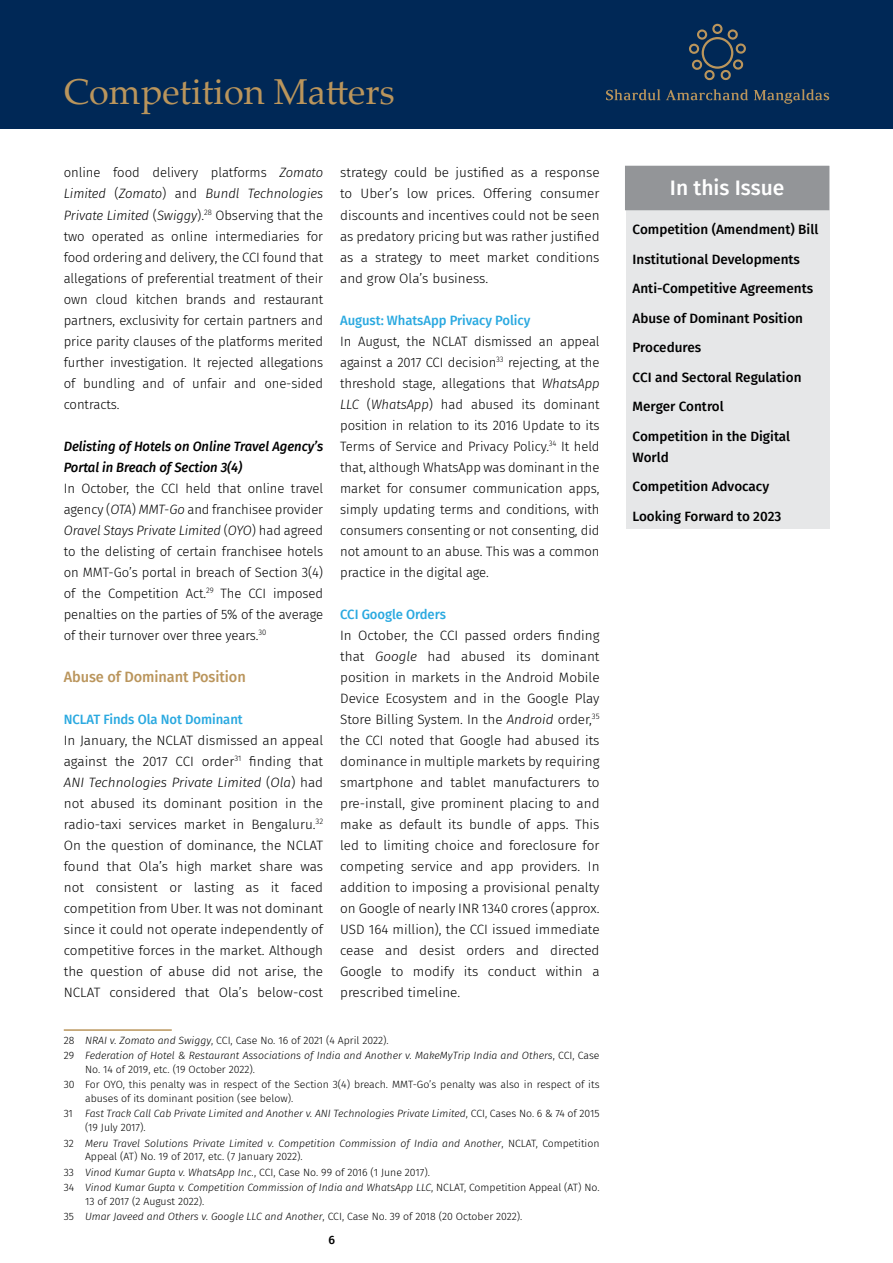
<style>
.page{position:relative;width:893px;height:1263px;background:#fff}
.page>*{position:absolute;margin:0;border:0;box-sizing:border-box;transform-origin:0 0}
.t1{font:36px "Palatino Linotype";color:#ba955c}
.t2{font:500 21px "Fira Sans";color:#fff}
.Heading_2{font:500 15px "Fira Sans";letter-spacing:-.005em;color:#ba955c}
.Body_Copy{font:300 13.5px/21px "Fira Sans";letter-spacing:-.005em;color:#000;text-align:justify}
.t3{font:500 13.5px/29.5px "Fira Sans";color:#000}
.Heading_3{font:500 13.5px "Fira Sans";letter-spacing:-.005em;color:#2aa9e0}
.Heading_4{font:italic 500 13.5px/21px "Fira Sans";letter-spacing:-.005em;color:#000}
.t4{font:500 12px "Fira Sans";color:#000}
.Footnote_text{font:italic 300 10.5px/13.5px "Fira Sans";color:#000}
.Footnote_text-2{font:300 10.5px/13.5px "Fira Sans";color:#000}
.s1{font-style:italic}
.s2{font-style:normal}
</style>
<div class="page">
<div style="left:626px;top:166px;width:204px;height:363px;background:#e6e7e8"></div>
<div style="left:625px;top:166px;width:204px;height:44px;background:#939598"></div>
<div style="left:0;top:0;width:893px;height:128px;background:#002856"></div>
<svg style="left:606px;top:89px;width:54px;height:11px"></svg>
<svg style="left:666px;top:89px;width:82px;height:11px"></svg>
<svg style="left:754px;top:89px;width:75px;height:15px"></svg>
<svg style="left:689px;top:24px;width:57px;height:56px"></svg>
<hr style="left:64px;top:1029px;width:108px;height:2px;background:#ba955c">
<p class="t1" style="left:64px;top:66px;width:333px">Competition Matters</p>
<p class="Body_Copy" style="left:340px;top:162px;width:261px">strategy could be justified as a response to Uber’s low prices. Offering consumer discounts and incentives could not be seen as predatory pricing but was rather justified as a strategy to meet market conditions and grow Ola’s business.</p>
<p class="Heading_3" style="left:340px;top:309px;width:192px">August: WhatsApp Privacy Policy</p>
<p class="Body_Copy" style="left:340px;top:330px;width:261px">In August, the NCLAT dismissed an appeal against a 2017 CCI decision<sup>33</sup> rejecting, at the threshold stage, allegations that <span class="s1">WhatsApp LLC</span> (<span class="s1">WhatsApp</span>) had abused its dominant position in relation to its 2016 Update to its Terms of Service and Privacy Policy.<sup>34</sup> It held that, although WhatsApp was dominant in the market for consumer communication apps, simply updating terms and conditions, with consumers consenting or not consenting, did not amount to an abuse. This was a common practice in the digital age.</p>
<p class="Heading_3" style="left:340px;top:603px;width:107px">CCI Google Orders</p>
<p class="Body_Copy" style="left:340px;top:624px;width:261px">In October, the CCI passed orders finding that <span class="s1">Google</span> had abused its dominant position in markets in the Android Mobile Device Ecosystem and in the Google Play Store Billing System. In the <span class="s1">Android</span> order,<sup>35 </sup>the CCI noted that Google had abused its dominance in multiple markets by requiring smartphone and tablet manufacturers to pre-install, give prominent placing to and make as default its bundle of apps. This led to limiting choice and foreclosure for competing service and app providers. In addition to imposing a provisional penalty on Google of nearly INR 1340 crores (approx.<br>USD 164 million), the CCI issued immediate cease and desist orders and directed Google to modify its conduct within a prescribed timeline.</p>
<p class="Body_Copy" style="left:64px;top:162px;width:261px">online food delivery platforms <span class="s1">Zomato Limited</span> (<span class="s1">Zomato</span>) and <span class="s1">Bundl Technologies Private Limited</span> (<span class="s1">Swiggy</span>).<sup>28</sup> Observing that the two operated as online intermediaries for food ordering and delivery, the CCI found that allegations of preferential treatment of their own cloud kitchen brands and restaurant partners, exclusivity for certain partners and price parity clauses of the platforms merited further investigation. It rejected allegations of bundling and of unfair and one-sided contracts.</p>
<p class="Heading_4" style="left:64px;top:435px;width:261px">Delisting of Hotels on Online Travel Agency’s<br>Portal in Breach of Section 3(4)</p>
<p class="Body_Copy" style="left:64px;top:477px;width:261px">In October, the CCI held that online travel agency (<span class="s1">OTA</span>) <span class="s1">MMT-Go</span> and franchisee provider <span class="s1">Oravel Stays Private Limited</span> (<span class="s1">OYO</span>) had agreed to the delisting of certain franchisee hotels on MMT-Go’s portal in breach of Section 3(4) of the Competition Act.<sup>29</sup> The CCI imposed penalties on the parties of 5% of the average of their turnover over three years.<sup>30</sup></p>
<p class="Heading_2" style="left:64px;top:664px;width:184px">Abuse of Dominant Position</p>
<p class="Heading_3" style="left:64px;top:708px;width:181px">NCLAT Finds Ola Not Dominant</p>
<p class="Body_Copy" style="left:64px;top:729px;width:261px">In January, the NCLAT dismissed an appeal against the 2017 CCI order<sup>31</sup> finding that <span class="s1">ANI Technologies Private Limited</span> (<span class="s1">Ola</span>) had not abused its dominant position in the radio-taxi services market in Bengaluru.<sup>32<br></sup>On the question of dominance, the NCLAT found that Ola’s high market share was not consistent or lasting as it faced competition from Uber. It was not dominant since it could not operate independently of competitive forces in the market. Although the question of abuse did not arise, the NCLAT considered that Ola’s below-cost</p>
<p class="Footnote_text-2" style="left:64px;top:1033px;width:326px">28 <span class="s1">NRAI v. Zomato and Swiggy</span>, CCI, Case No. 16 of 2021 (4 April 2022).</p>
<p class="Footnote_text" style="left:85px;top:1049px;width:516px;text-indent:-21px"><span class="s2">29</span> Federation of Hotel &amp; Restaurant Associations of India and Another v. MakeMyTrip India and Others<span class="s2">, CCI, Case<br>No. 14 of 2019, etc. (19 October 2022).</span></p>
<p class="Footnote_text-2" style="left:85px;top:1078px;width:516px;text-indent:-21px">30 For OYO, this penalty was in respect of the Section 3(4) breach. MMT-Go’s penalty was also in respect of its abuses of its dominant position (see below).</p>
<p class="Footnote_text" style="left:85px;top:1107px;width:516px;text-indent:-21px"><span class="s2">31</span> Fast Track Call Cab Private Limited and Another v. ANI Technologies Private Limited<span class="s2">, CCI, Cases No. 6 &amp; 74 of 2015 (19 July 2017).</span></p>
<p class="Footnote_text" style="left:85px;top:1136px;width:516px;text-indent:-21px"><span class="s2">32</span> Meru Travel Solutions Private Limited v. Competition Commission of India and Another<span class="s2">, NCLAT, Competition<br>Appeal (AT) No. 19 of 2017, etc. (7 January 2022).</span></p>
<p class="Footnote_text-2" style="left:64px;top:1165px;width:368px">33 <span class="s1">Vinod Kumar Gupta v. WhatsApp Inc.</span>, CCI, Case No. 99 of 2016 (1 June 2017).</p>
<p class="Footnote_text" style="left:85px;top:1181px;width:516px;text-indent:-21px"><span class="s2">34</span> Vinod Kumar Gupta v. Competition Commission of India and WhatsApp LLC<span class="s2">, NCLAT, Competition Appeal (AT) No.<br>13 of 2017 (2 August 2022).</span></p>
<p class="Footnote_text" style="left:64px;top:1210px;width:460px"><span class="s2">35</span> Umar Javeed and Others v. Google LLC and Another<span class="s2">, CCI, Case No. 39 of 2018 (20 October 2022).</span></p>
<p class="t4" style="left:328px;top:1230px;width:8px">6</p>
<h2 class="t2" style="left:670px;top:171px;width:116px">In this Issue</h2>
<p class="t3" style="left:633px;top:214px;width:187px">Competition (Amendment) Bill<br>Institutional Developments<br>Anti-Competitive Agreements<br>Abuse of Dominant Position<br>Procedures<br>CCI and Sectoral Regulation<br>Merger Control<br>Competition in the Digital</p>
<p class="t3" style="left:633px;top:442px;width:150px">World<br>Competition Advocacy<br>Looking Forward to 2023</p>
</div>
